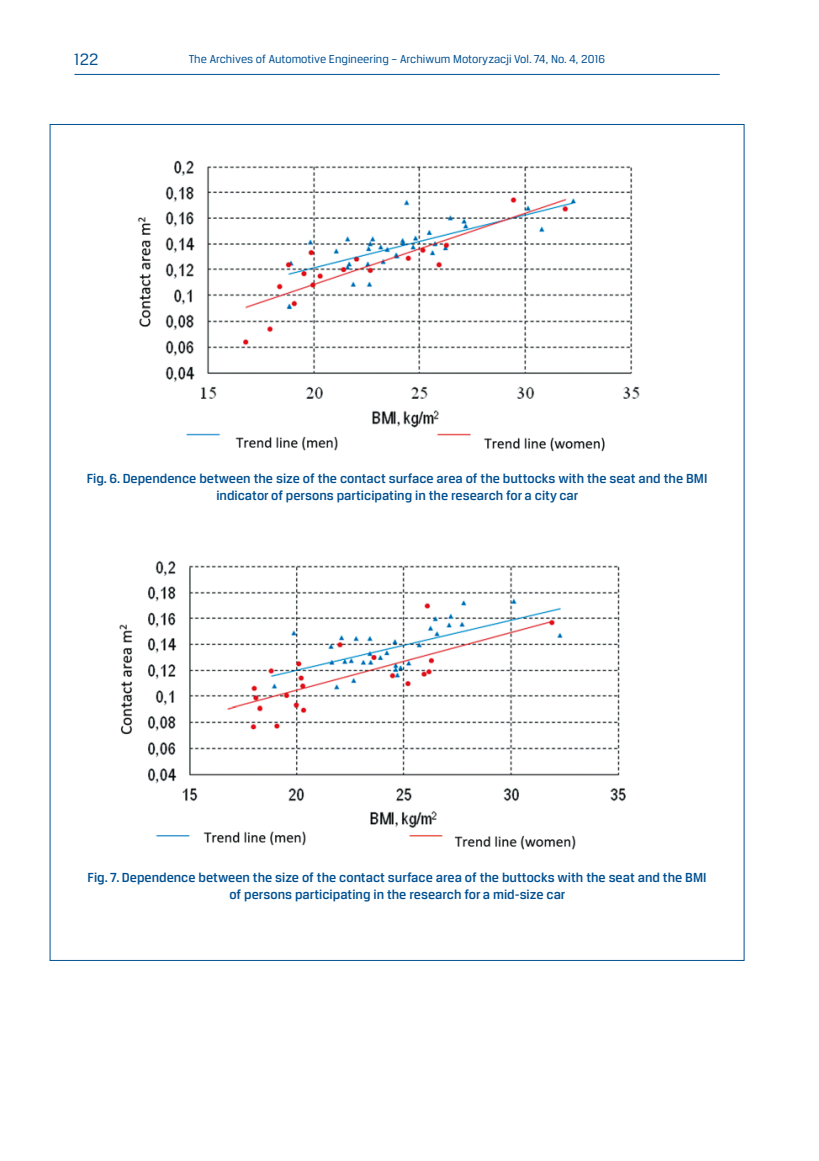
<style>
.page{position:relative;width:819px;height:1161px;background:#fff}
.page>*{position:absolute;margin:0;border:0;box-sizing:border-box;transform-origin:0 0}
.t1{font:17.5px "Breuer Text";color:#005091}
.podpisy_ilustracji_a{font:500 14px/16.8px "Breuer Text";color:#005091;text-align:center}
.t2{font:12.25px "Breuer Text";color:#005091}
</style>
<div class="page">
<hr style="left:74px;top:74px;width:645px;height:1px;background:#005091">
<img style="left:137px;top:160px;width:503px;height:292px">
<img style="left:119px;top:560px;width:507px;height:290px">
<p class="t1" style="left:74px;top:50px;width:26px">122</p>
<p class="t2" style="left:189px;top:52px;width:418px">The Archives of Automotive Engineering – Archiwum Motoryzacji Vol. 74, No. 4, 2016</p>
<p class="podpisy_ilustracji_a" style="left:87px;top:470px;width:622px">Fig. 6. Dependence between the size of the contact surface area of the buttocks with the seat and the BMI indicator of persons participating in the research for a city car</p>
<p class="podpisy_ilustracji_a" style="left:88px;top:869px;width:620px">Fig. 7. Dependence between the size of the contact surface area of the buttocks with the seat and the BMI of persons participating in the research for a mid-size car</p>
</div>
